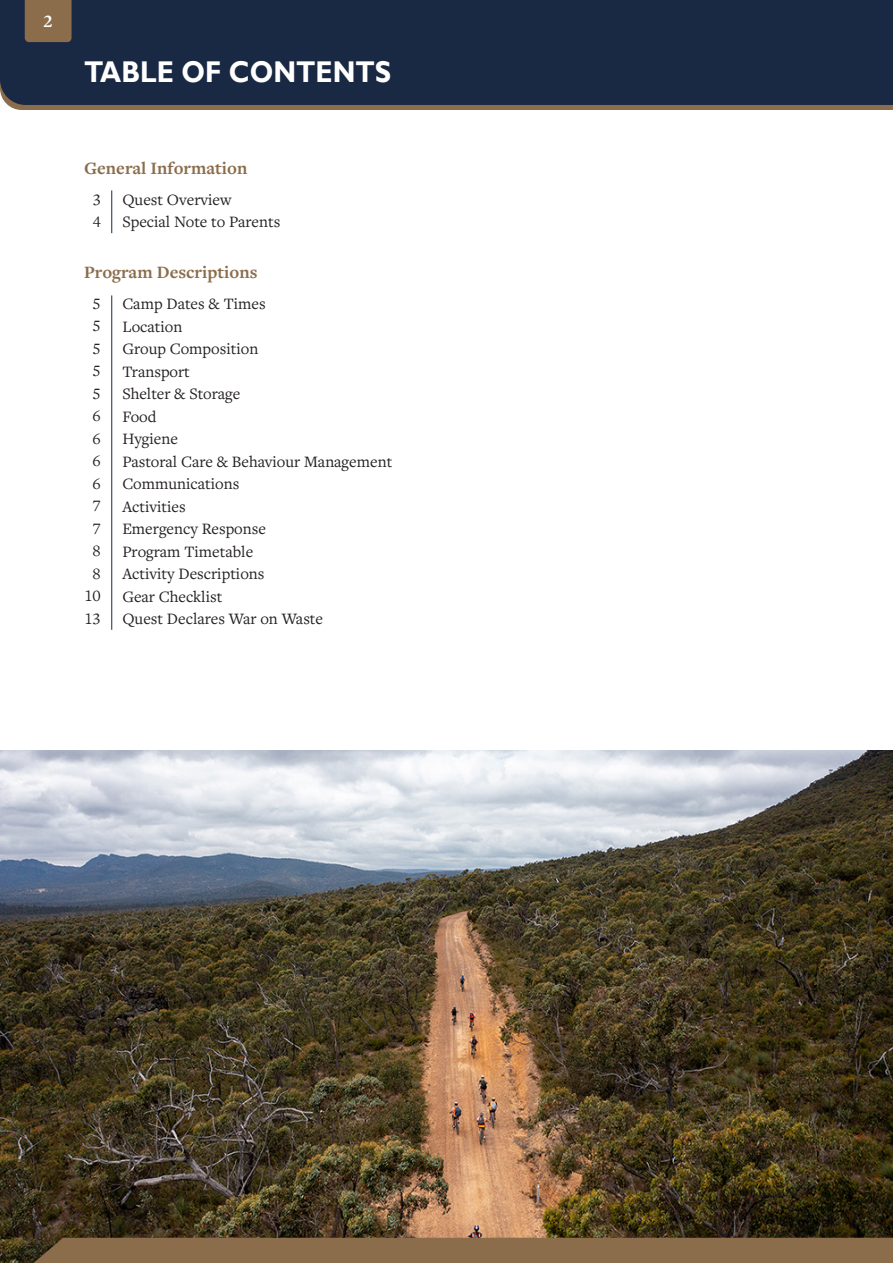
<style>
.page{position:relative;width:893px;height:1263px;background:#fff}
.page>*{position:absolute;margin:0;border:0;box-sizing:border-box;transform-origin:0 0}
.t1{font:700 30px "Gill Sans";color:#fff;scale:.9 1}
.Body_Text{font:700 18px "Freight Text Pro";color:#8b6d4c}
.t2{font:700 18px "Freight Text Pro";color:#fff}
.t3{font:16.5px "Freight Text Pro";color:#231f20}
</style>
<div class="page">
<img style="left:0;top:750px;width:893px;height:513px">
<hr style="left:111px;top:295px;width:1px;height:335px;background:#192944">
<hr style="left:111px;top:190px;width:1px;height:43px;background:#192944">
<div style="left:9px;top:1238px;width:884px;height:25px;background:#8b6d4c"></div>
<div style="left:0;top:0;width:893px;height:110px;background:#192944"></div>
<p class="t2" style="left:44px;top:10px;width:10px">2</p>
<p class="t1" style="left:84px;top:54px;width:343px">TABLE OF CONTENTS</p>
<p class="Body_Text" style="left:84px;top:156px;width:165px">General Information</p>
<p class="t3" style="left:122px;top:189px;width:111px">Quest Overview</p>
<p class="t3" style="left:122px;top:211px;width:160px">Special Note to Parents</p>
<p class="Body_Text" style="left:84px;top:260px;width:175px">Program Descriptions</p>
<p class="t3" style="left:122px;top:293px;width:145px">Camp Dates &amp; Times</p>
<p class="t3" style="left:122px;top:315px;width:62px">Location</p>
<p class="t3" style="left:122px;top:338px;width:137px">Group Composition</p>
<p class="t3" style="left:122px;top:360px;width:69px">Transport</p>
<p class="t3" style="left:122px;top:383px;width:119px">Shelter &amp; Storage</p>
<p class="t3" style="left:122px;top:405px;width:36px">Food</p>
<p class="t3" style="left:122px;top:428px;width:57px">Hygiene</p>
<p class="t3" style="left:122px;top:450px;width:271px">Pastoral Care &amp; Behaviour Management</p>
<p class="t3" style="left:122px;top:473px;width:119px">Communications</p>
<p class="t3" style="left:122px;top:495px;width:65px">Activities</p>
<p class="t3" style="left:122px;top:518px;width:145px">Emergency Response</p>
<p class="t3" style="left:122px;top:540px;width:132px">Program Timetable</p>
<p class="t3" style="left:122px;top:563px;width:144px">Activity Descriptions</p>
<p class="t3" style="left:122px;top:585px;width:102px">Gear Checklist</p>
<p class="t3" style="left:122px;top:608px;width:202px">Quest Declares War on Waste</p>
<p class="t3" style="left:93px;top:189px;width:10px">3</p>
<p class="t3" style="left:93px;top:211px;width:10px">4</p>
<p class="t3" style="left:93px;top:293px;width:10px">5</p>
<p class="t3" style="left:93px;top:315px;width:10px">5</p>
<p class="t3" style="left:93px;top:338px;width:10px">5</p>
<p class="t3" style="left:93px;top:360px;width:10px">5</p>
<p class="t3" style="left:93px;top:383px;width:10px">5</p>
<p class="t3" style="left:93px;top:405px;width:10px">6</p>
<p class="t3" style="left:93px;top:428px;width:10px">6</p>
<p class="t3" style="left:93px;top:450px;width:10px">6</p>
<p class="t3" style="left:93px;top:473px;width:10px">6</p>
<p class="t3" style="left:93px;top:495px;width:10px">7</p>
<p class="t3" style="left:93px;top:518px;width:10px">7</p>
<p class="t3" style="left:93px;top:540px;width:10px">8</p>
<p class="t3" style="left:93px;top:563px;width:10px">8</p>
<p class="t3" style="left:84px;top:585px;width:18px">10</p>
<p class="t3" style="left:84px;top:608px;width:18px">13</p>
</div>
